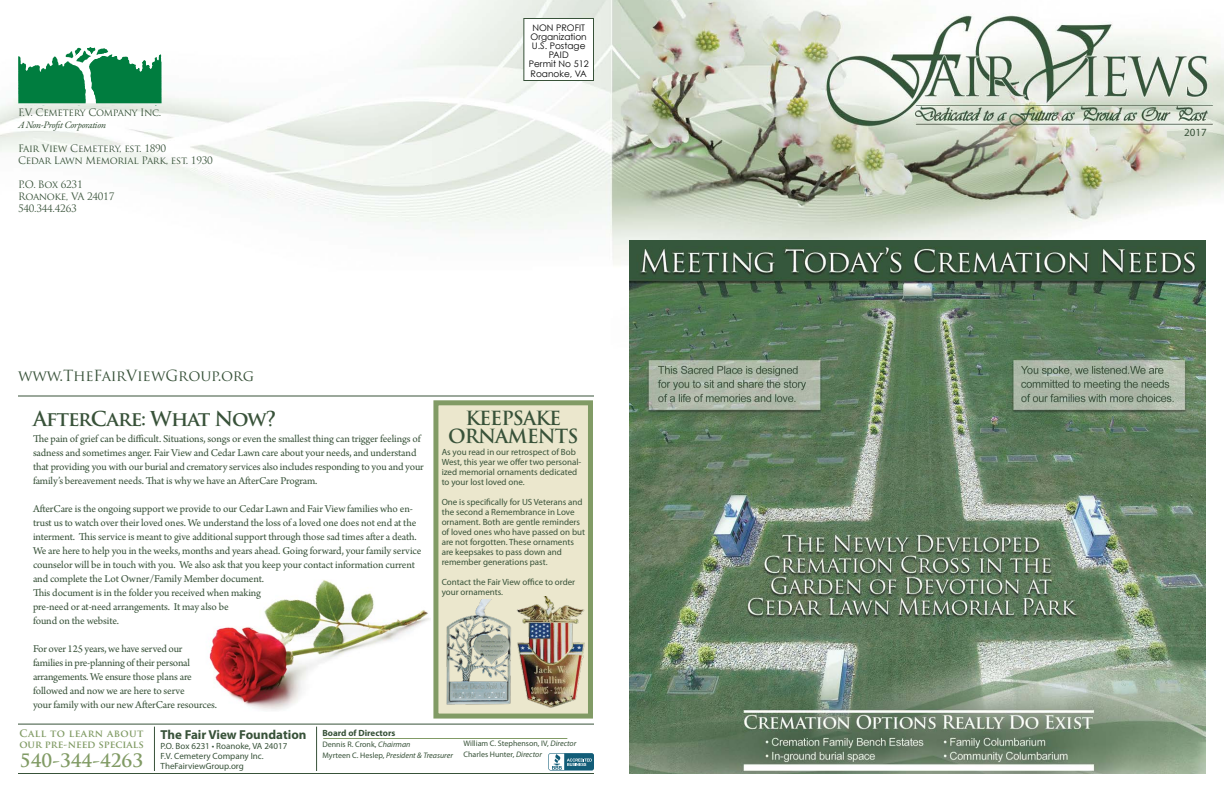
<style>
.page{position:relative;width:1224px;height:792px;background:#fff}
.page>*{position:absolute;margin:0;border:0;box-sizing:border-box;transform-origin:0 0}
.t1{font:700 20px "Trajan Pro";letter-spacing:-.05em;color:#385239}
.t2{font:700 19px/18px "Trajan Pro";letter-spacing:-.05em;color:#385239;text-align:center}
.t3{font:700 18px "Trajan Pro";color:#819b65}
.t4{font:15px "Trajan Pro";letter-spacing:-.01em;color:#385239}
.t5{font:700 13px "Myriad Pro";color:#385239}
.t6{font:11px/14px "Arno Pro";letter-spacing:-.015em;color:#385239}
.t7{font:11px "Myriad Pro";color:#385239}
.t8{font:10px/12px "Trajan Pro";letter-spacing:-.03em;color:#385239}
.t9{font:700 10px/11px "Trajan Pro";color:#819b65}
.t10{font:italic 10px "Garamond Premr Pro";letter-spacing:-.035em;color:#385239}
.t11{font:9px/10px "Myriad Pro";color:#385239}
.t12{font:9px/9px "Century Gothic";color:#000;text-align:center}
.t13{font:700 9px "Myriad Pro";color:#385239}
.t14{font:8px/11px "Myriad Pro";color:#385239}
.s1{font-style:italic}
</style>
<div class="page">
<img style="left:0;top:0;width:1224px;height:396px">
<div style="left:524px;top:18px;width:70px;height:62px;background:#fff"></div>
<div style="left:523px;top:18px;width:71px;height:63px;border:1px solid #385239"></div>
<svg style="left:18px;top:40px;width:144px;height:64px"></svg>
<div style="left:433px;top:400px;width:160px;height:319px;background:#ebe7cd;border:5px solid #819b65"></div>
<img style="left:630px;top:240px;width:575px;height:534px">
<hr style="left:18px;top:396px;width:576px;height:1px;background:#385239">
<svg style="left:548px;top:753px;width:46px;height:18px"></svg>
<hr style="left:18px;top:724px;width:576px;height:1px;background:#385239">
<hr style="left:18px;top:773px;width:576px;height:1px;background:#385239">
<hr style="left:323px;top:738px;width:244px;height:1px;background:#819b65">
<hr style="left:154px;top:727px;width:1px;height:44px;background:#385239">
<hr style="left:316px;top:727px;width:1px;height:44px;background:#385239">
<img style="left:438px;top:599px;width:73px;height:111px">
<img style="left:516px;top:596px;width:77px;height:117px">
<img style="left:209px;top:580px;width:221px;height:130px">
<p class="t8" style="left:18px;top:106px;width:145px">F.V. Cemetery Company Inc.</p>
<p class="t10" style="left:18px;top:118px;width:90px">A Non-Profit Corporation</p>
<p class="t8" style="left:18px;top:142px;width:196px">Fair View Cemetery, est. 1890<br>Cedar Lawn Memorial Park, est. 1930</p>
<p class="t8" style="left:18px;top:178px;width:98px">P.O. Box 6231<br>Roanoke, VA 24017<br>540.344.4263</p>
<h3 class="t4" style="left:18px;top:366px;width:238px">www.TheFairViewGroup.org</h3>
<p class="t12" style="left:529px;top:23px;width:61px">NON PROFIT<br>Organization<br>U.S. Postage<br>PAID<br>Permit No 512</p>
<p class="t12" style="left:531px;top:69px;width:58px">Roanoke, VA</p>
<h1 class="t1" style="left:33px;top:406px;width:245px">AfterCare: What Now?</h1>
<h2 class="t2" style="left:448px;top:409px;width:132px">KEEPSAKE<br>ORNAMENTS</h2>
<p class="t11" style="left:442px;top:447px;width:141px">As you read in our retrospect of Bob<br>West, this year we offer two personal&shy;ized memorial ornaments dedicated to your lost loved one.</p>
<p class="t11" style="left:442px;top:497px;width:145px">One is specifically for US Veterans and the second a Remembrance in Love ornament. Both are gentle reminders of loved ones who have passed on but are not forgotten. These ornaments are keepsakes to pass down and remember generations past.</p>
<p class="t11" style="left:442px;top:577px;width:135px">Contact the Fair View office to order your ornaments.</p>
<p class="t6" style="left:33px;top:432px;width:392px">The pain of grief can be difficult. Situations, songs or even the smallest thing can trigger feelings of sadness and sometimes anger. Fair View and Cedar Lawn care about your needs, and understand that providing you with our burial and crematory services also includes responding to you and your family’s bereavement needs. That is why we have an AfterCare Program.</p>
<p class="t6" style="left:33px;top:502px;width:390px">AfterCare is the ongoing support we provide to our Cedar Lawn and Fair View families who en&shy;trust us to watch over their loved ones. We understand the loss of a loved one does not end at the interment. This service is meant to give additional support through those sad times after a death.<br>We are here to help you in the weeks, months and years ahead. Going forward, your family service counselor will be in touch with you. We also ask that you keep your contact information current and complete the Lot Owner/Family Member document.<br>This document is in the folder you received when making<br>pre-need or at-need arrangements. It may also be<br>found on the website.</p>
<p class="t6" style="left:33px;top:642px;width:185px">For over 125 years, we have served our<br>families in pre-planning of their personal arrangements. We ensure those plans are followed and now we are here to serve<br>your family with our new AfterCare resources.</p>
<p class="t9" style="left:19px;top:728px;width:126px">Call to learn about our pre-need specials</p>
<h3 class="t3" style="left:20px;top:750px;width:125px">540-344-4263</h3>
<p class="t5" style="left:161px;top:726px;width:147px">The Fair View Foundation</p>
<p class="t11" style="left:161px;top:741px;width:128px">P.O. Box 6231 • Roanoke, VA 24017<br>F.V. Cemetery Company Inc.<br>TheFairviewGroup.org</p>
<p class="t13" style="left:322px;top:727px;width:74px">Board of Directors</p>
<p class="t14" style="left:322px;top:739px;width:132px">Dennis R. Cronk, <span class="s1">Chairman<br></span>Myrteen C. Heslep, <span class="s1">President &amp; Treasurer</span></p>
<p class="t14" style="left:464px;top:738px;width:114px">William C. Stephenson, IV, <span class="s1">Director<br></span>Charles Hunter, <span class="s1">Director</span></p>
<p class="t7" style="left:1184px;top:126px;width:24px">2017</p>
</div>
